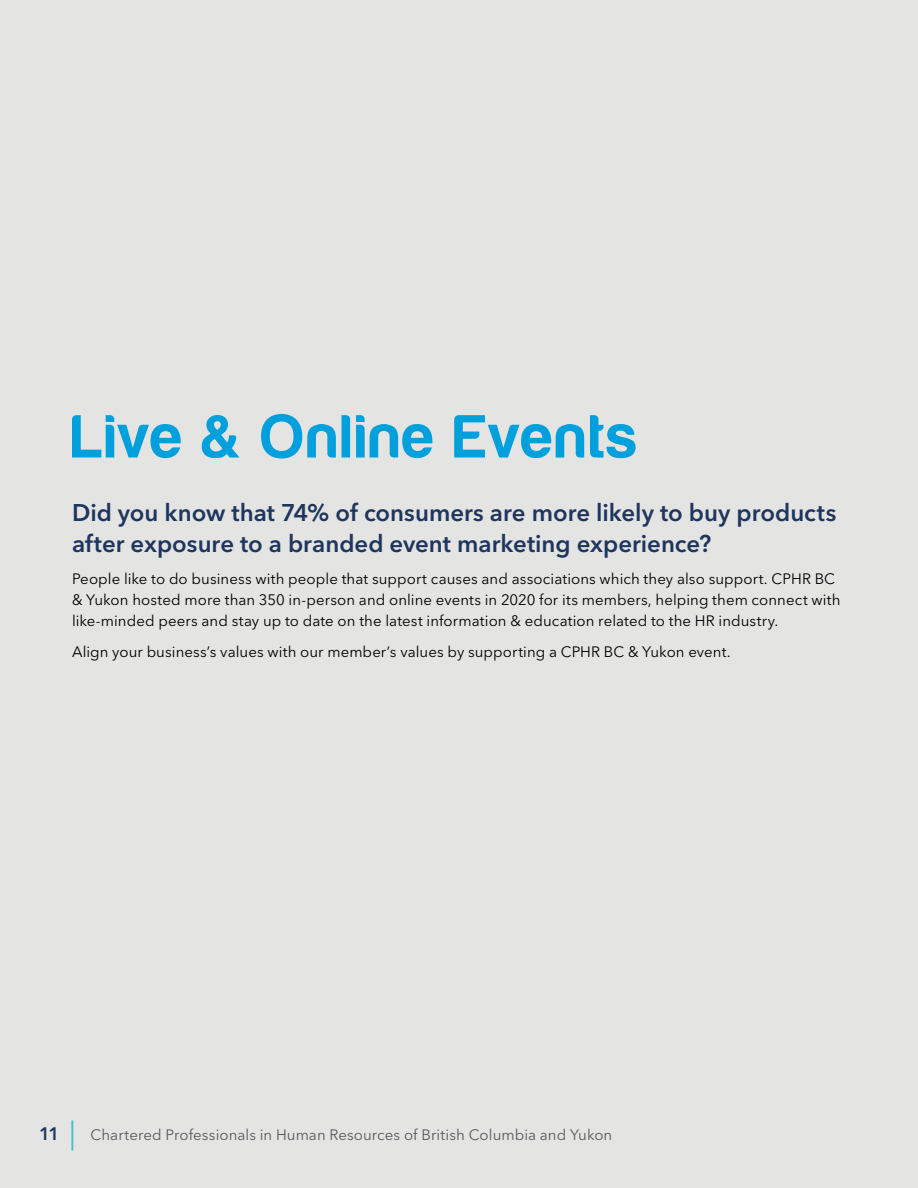
<style>
.page{position:relative;width:918px;height:1188px;background:#e4e4e3}
.page>*{position:absolute;margin:0;border:0;box-sizing:border-box;transform-origin:0 0}
.t1{font:63px "Harabara";letter-spacing:.05em;color:#00a0dd}
.t2{font:600 24px/31.5px "Avenir Next LT Pro";color:#1e355e}
.t3{font:15px/21px "Avenir Next LT Pro";letter-spacing:.005em;color:#000}
.t4{font:15px "Avenir Next LT Pro";letter-spacing:.005em;color:#58595b}
.s1{font-weight:600;font-size:18px;color:#1e355e}
.s2{font-size:30px;color:#39c1cd}
</style>
<div class="page">
<h1 class="t1" style="left:72px;top:404px;width:566px">Live &amp; Online Events</h1>
<h2 class="t2" style="left:72px;top:496px;width:766px">Did you know that 74% of consumers are more likely to buy products after exposure to a branded event marketing experience?</h2>
<p class="t3" style="left:72px;top:568px;width:770px">People like to do business with people that support causes and associations which they also support. CPHR BC &amp; Yukon hosted more than 350 in-person and online events in 2020 for its members, helping them connect with like-minded peers and stay up to date on the latest information &amp; education related to the HR industry.</p>
<p class="t3" style="left:72px;top:641px;width:660px">Align your business’s values with our member’s values by supporting a CPHR BC &amp; Yukon event.</p>
<p class="t4" style="left:39px;top:1126px;width:575px"><span class="s1">11</span> <span class="s2">|</span> Chartered Professionals in Human Resources of British Columbia and Yukon</p>
</div>
